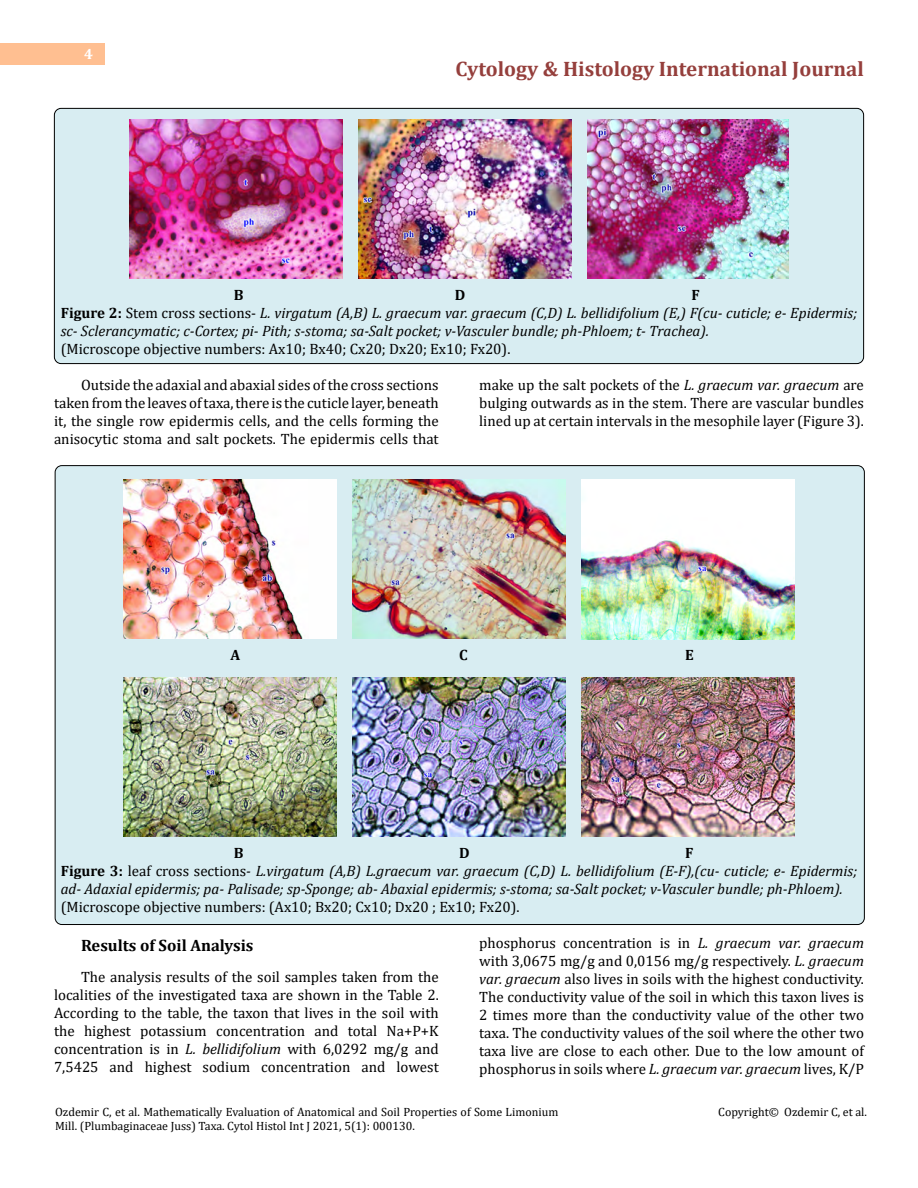
<style>
.page{position:relative;width:918px;height:1188px;background:#fff}
.page>*{position:absolute;margin:0;border:0;box-sizing:border-box;transform-origin:0 0}
.t1{font:700 21px "Cambria";color:#953f3c}
.t2{font:700 16.5px "Cambria";color:#000}
.t3{font:15px/18px "Cambria";color:#000;text-align:justify}
.t4{font:italic 15px/18px "Cambria";color:#000}
.t5{font:700 15px "Cambria";color:#000}
.t6{font:700 15px "Cambria";color:#fff}
.t7{font:12px/14.4px "Cambria";color:#000}
.s1{font-weight:700;font-style:normal}
.s2{font-style:normal}
.s3{font-style:italic}
</style>
<div class="page">
<div style="left:0;top:43px;width:105px;height:21px;background:#ffbf91"></div>
<div style="left:55px;top:466px;width:809px;height:459px;background:#d8edf2;border-radius:7px"></div>
<div style="left:54px;top:108px;width:810px;height:256px;background:#d8edf2;border-radius:7px"></div>
<div style="left:54px;top:108px;width:810px;height:256px;border:1px solid #000;border-radius:7px"></div>
<img style="left:130px;top:120px;width:212px;height:159px">
<img style="left:359px;top:120px;width:212px;height:159px">
<img style="left:588px;top:120px;width:200px;height:159px">
<img style="left:124px;top:480px;width:212px;height:159px">
<img style="left:353px;top:480px;width:212px;height:159px">
<img style="left:582px;top:480px;width:212px;height:159px">
<img style="left:124px;top:678px;width:212px;height:159px">
<img style="left:353px;top:678px;width:212px;height:159px">
<img style="left:582px;top:678px;width:212px;height:159px">
<p class="t6" style="left:84px;top:44px;width:10px">4</p>
<h1 class="t1" style="left:456px;top:54px;width:410px">Cytology &amp; Histology International Journal</h1>
<p class="t4" style="left:61px;top:285px;width:798px;text-indent:631px"><span class="s1">F<br>Figure 2:</span> <span class="s2">Stem cross sections-</span> L. virgatum (A,B) L. graecum var. graecum (C,D) L. bellidifolium (E,) F(cu- cuticle; e- Epidermis; sc- Sclerancymatic; c-Cortex; pi- Pith; s-stoma; sa-Salt pocket; v-Vasculer bundle; ph-Phloem; t- Trachea).</p>
<p class="t3" style="left:61px;top:339px;width:451px">(Microscope objective numbers: Ax10; Bx40; Cx20; Dx20; Ex10; Fx20).</p>
<p class="t3" style="left:54px;top:375px;width:386px;text-indent:27px">Outside the adaxial and abaxial sides of the cross sections taken from the leaves of taxa, there is the cuticle layer, beneath it, the single row epidermis cells, and the cells forming the anisocytic stoma and salt pockets. The epidermis cells that</p>
<p class="t3" style="left:479px;top:375px;width:386px">make up the salt pockets of the <span class="s3">L. graecum var. graecum</span> are bulging outwards as in the stem. There are vascular bundles lined up at certain intervals in the mesophile layer (Figure 3).</p>
<p class="t5" style="left:234px;top:284px;width:11px">B</p>
<p class="t5" style="left:455px;top:284px;width:12px">D</p>
<p class="t5" style="left:230px;top:644px;width:11px">A</p>
<p class="t5" style="left:459px;top:644px;width:10px">C</p>
<p class="t5" style="left:685px;top:644px;width:10px">E</p>
<p class="t4" style="left:61px;top:843px;width:798px;text-indent:624px"><span class="s1">F<br>Figure 3:</span> <span class="s2">leaf cross sections</span>- L.virgatum (A,B) L.graecum var. graecum (C,D) L. bellidifolium (E-F),(cu- cuticle; e- Epidermis; ad- Adaxial epidermis; pa- Palisade; sp-Sponge; ab- Abaxial epidermis; s-stoma; sa-Salt pocket; v-Vasculer bundle; ph-Phloem).</p>
<p class="t3" style="left:61px;top:897px;width:460px">(Microscope objective numbers: (Ax10; Bx20; Cx10; Dx20 ; Ex10; Fx20).</p>
<p class="t2" style="left:81px;top:933px;width:174px">Results of Soil Analysis</p>
<p class="t3" style="left:54px;top:968px;width:386px;text-indent:27px">The analysis results of the soil samples taken from the localities of the investigated taxa are shown in the Table 2.<br>According to the table, the taxon that lives in the soil with the highest potassium concentration and total Na+P+K concentration is in <span class="s3">L. bellidifolium</span> with 6,0292 mg/g and 7,5425 and highest sodium concentration and lowest</p>
<p class="t5" style="left:234px;top:842px;width:11px">B</p>
<p class="t5" style="left:459px;top:842px;width:12px">D</p>
<p class="t3" style="left:479px;top:933px;width:386px">phosphorus concentration is in <span class="s3">L. graecum var. graecum </span>with 3,0675 mg/g and 0,0156 mg/g respectively. <span class="s3">L. graecum var. graecum</span> also lives in soils with the highest conductivity.<br>The conductivity value of the soil in which this taxon lives is 2 times more than the conductivity value of the other two taxa. The conductivity values of the soil where the other two taxa live are close to each other. Due to the low amount of phosphorus in soils where <span class="s3">L. graecum var. graecum</span> lives, K/P</p>
<p class="t7" style="left:55px;top:1105px;width:505px">Ozdemir C, et al. Mathematically Evaluation of Anatomical and Soil Properties of Some Limonium<br>Mill. (Plumbaginaceae Juss) Taxa. Cytol Histol Int J 2021, 5(1): 000130.</p>
<p class="t7" style="left:718px;top:1105px;width:150px">Copyright© Ozdemir C, et al.</p>
</div>
